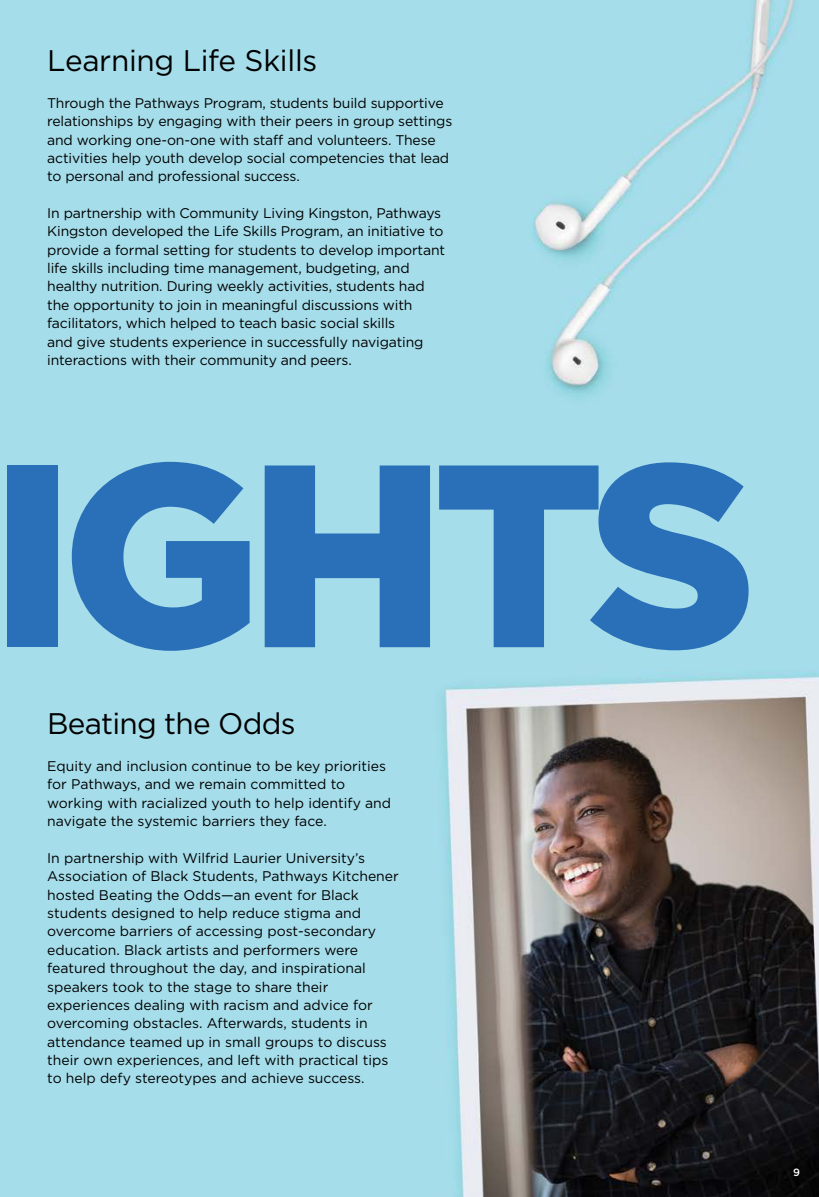
<style>
.page{position:relative;width:819px;height:1197px;background:#fff}
.page>*{position:absolute;margin:0;border:0;box-sizing:border-box;transform-origin:0 0}
.t1{font:900 259.7px "Gotham";letter-spacing:-.05em;color:#2a70b8}
.t2{font:29.75px "Gotham";letter-spacing:-.015em;color:#000}
.t3{font:14px/18.4px "Gotham";letter-spacing:-.01em;color:#000}
.t4{font:500 10.5px "Gotham";color:#fff}
</style>
<div class="page">
<img style="left:0;top:0;width:819px;height:1197px">
<h2 class="t2" style="left:47px;top:42px;width:272px">Learning Life Skills</h2>
<p class="t3" style="left:47px;top:94px;width:407px">Through the Pathways Program, students build supportive relationships by engaging with their peers in group settings and working one-on-one with staff and volunteers. These activities help youth develop social competencies that lead to personal and professional success.</p>
<p class="t3" style="left:47px;top:204px;width:400px">In partnership with Community Living Kingston, Pathways Kingston developed the Life Skills Program, an initiative to provide a formal setting for students to develop important life skills including time management, budgeting, and healthy nutrition. During weekly activities, students had the opportunity to join in meaningful discussions with facilitators, which helped to teach basic social skills<br>and give students experience in successfully navigating interactions with their community and peers.</p>
<h1 class="t1" style="left:-10px;top:398px;width:768px">IGHTS</h1>
<h2 class="t2" style="left:47px;top:706px;width:250px">Beating the Odds</h2>
<p class="t3" style="left:47px;top:757px;width:345px">Equity and inclusion continue to be key priorities for Pathways, and we remain committed to working with racialized youth to help identify and navigate the systemic barriers they face.</p>
<p class="t3" style="left:47px;top:849px;width:353px">In partnership with Wilfrid Laurier University’s Association of Black Students, Pathways Kitchener hosted Beating the Odds—an event for Black students designed to help reduce stigma and overcome barriers of accessing post-secondary education. Black artists and performers were featured throughout the day, and inspirational speakers took to the stage to share their experiences dealing with racism and advice for overcoming obstacles. Afterwards, students in attendance teamed up in small groups to discuss their own experiences, and left with practical tips to help defy stereotypes and achieve success.</p>
<p class="t4" style="left:793px;top:1166px;width:8px">9</p>
</div>
